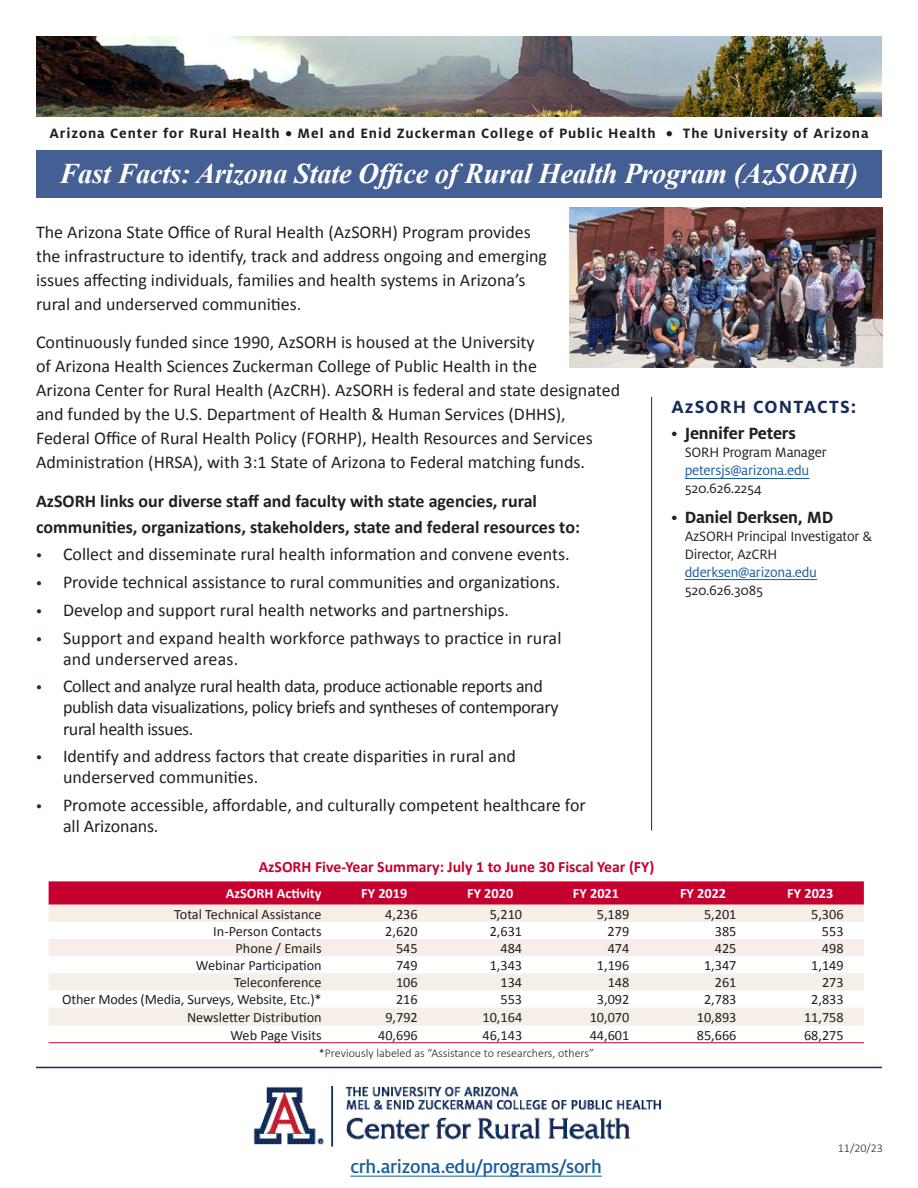
<style>
.page{position:relative;width:918px;height:1188px;background:#fff}
.page>*{position:absolute;margin:0;border:0;box-sizing:border-box;transform-origin:0 0}
.t1{font:italic 700 28.5px "Times New Roman";letter-spacing:-.01em;color:#fff}
.t2{font:500 20.25px "Milo OT";letter-spacing:-.015em;color:#175d9e}
.t3{font:700 19.5px "Milo OT";letter-spacing:.06em;color:#142c57}
.t4{font:18px/24px "Calibri";color:#231f20}
.t5{font:18px/21px "Calibri";letter-spacing:-.02em;color:#231f20}
.t6{font:700 18px/25.8px "Calibri";color:#231f20}
.t7{font:700 18px "Milo OT";letter-spacing:-.015em;color:#231f20}
.t8{font:700 15.75px "Calibri";color:#c5002e}
.t9{font:15px/18px "Milo OT";letter-spacing:-.015em;color:#231f20}
.t10{font:700 15px "Milo OT";letter-spacing:.06em;color:#231f20}
.t11{font:15px "Milo OT";letter-spacing:-.015em;color:#175d9e}
.t12{font:14.25px "Calibri";color:#231f20}
.t13{font:700 14.25px "Calibri";color:#fff}
.t14{font:300 12px "Calibri";color:#231f20}
.s1{font-family:"Milo OT";font-size:16.5px;color:#142c57}
.s2{font-weight:400}
.s3{color:#175d9e}
</style>
<div class="page">
<hr style="left:651px;top:397px;width:1px;height:434px;background:#142c57">
<div style="left:36px;top:150px;width:846px;height:47px;background:#435f94"></div>
<img style="left:36px;top:36px;width:846px;height:81px">
<hr style="left:685px;top:478px;width:124px;height:1px;background:#175d9e">
<hr style="left:685px;top:579px;width:132px;height:1px;background:#175d9e">
<hr style="left:36px;top:1067px;width:846px;height:1px;background:#142c57">
<img style="left:253px;top:1086px;width:408px;height:60px">
<svg style="left:49px;top:881px;width:815px;height:24px;background:#c60935"></svg>
<svg style="left:49px;top:905px;width:815px;height:121px;fill:#f6efe7"></svg>
<hr style="left:49px;top:1042px;width:282px;height:1px;background:#c5002e">
<hr style="left:331px;top:1042px;width:107px;height:1px;background:#c5002e">
<hr style="left:438px;top:1042px;width:104px;height:1px;background:#c5002e">
<hr style="left:542px;top:1042px;width:108px;height:1px;background:#c5002e">
<hr style="left:650px;top:1042px;width:107px;height:1px;background:#c5002e">
<hr style="left:757px;top:1042px;width:107px;height:1px;background:#c5002e">
<img style="left:569px;top:207px;width:314px;height:161px">
<hr style="left:350px;top:1176px;width:252px;height:1px;background:#175d9e">
<p class="t10" style="left:49px;top:125px;width:821px">Arizona Center for Rural Health • Mel and Enid Zuckerman College of Public Health • The University of Arizona</p>
<p class="t1" style="left:60px;top:154px;width:800px">Fast Facts: Arizona State Office of Rural Health Program (AzSORH)</p>
<p class="t4" style="left:36px;top:220px;width:513px">The Arizona State Office of Rural Health (AzSORH) Program provides the infrastructure to identify, track and address ongoing and emerging issues affecting individuals, families and health systems in Arizona’s rural and underserved communities.</p>
<p class="t4" style="left:36px;top:329px;width:586px">Continuously funded since 1990, AzSORH is housed at the University<br>of Arizona Health Sciences Zuckerman College of Public Health in the<br>Arizona Center for Rural Health (AzCRH). AzSORH is federal and state designated and funded by the U.S. Department of Health &amp; Human Services (DHHS), Federal Office of Rural Health Policy (FORHP), Health Resources and Services Administration (HRSA), with 3:1 State of Arizona to Federal matching funds.</p>
<p class="t6" style="left:36px;top:487px;width:545px">AzSORH links our diverse staff and faculty with state agencies, rural communities, organizations, stakeholders, state and federal resources to:</p>
<p class="t4" style="left:36px;top:542px;width:535px"><span class="s1">•</span> Collect and disseminate rural health information and convene events.</p>
<p class="t4" style="left:36px;top:570px;width:526px"><span class="s1">•</span> Provide technical assistance to rural communities and organizations.</p>
<p class="t4" style="left:36px;top:598px;width:474px"><span class="s1">•</span> Develop and support rural health networks and partnerships.</p>
<p class="t4" style="left:63px;top:627px;width:500px;line-height:21px;text-indent:-27px"><span class="s1">•</span> Support and expand health workforce pathways to practice in rural and underserved areas.</p>
<p class="t5" style="left:63px;top:676px;width:497px;text-indent:-27px"><span class="s1">•</span> Collect and analyze rural health data, produce actionable reports and publish data visualizations, policy briefs and syntheses of contemporary rural health issues.</p>
<p class="t4" style="left:63px;top:745px;width:454px;line-height:21px;text-indent:-27px"><span class="s1">•</span> Identify and address factors that create disparities in rural and underserved communities.</p>
<p class="t4" style="left:63px;top:794px;width:524px;line-height:21px;text-indent:-27px"><span class="s1">•</span> Promote accessible, affordable, and culturally competent healthcare for all Arizonans.</p>
<p class="t3" style="left:671px;top:396px;width:187px">AzSORH CONTACTS:</p>
<p class="t7" style="left:671px;top:424px;width:126px"><span class="s2">•</span> Jennifer Peters</p>
<p class="t9" style="left:685px;top:444px;width:144px">SORH Program Manager</p>
<p class="t11" style="left:685px;top:463px;width:126px">petersjs@arizona.edu</p>
<p class="t9" style="left:685px;top:480px;width:79px">520.626.2254</p>
<p class="t7" style="left:671px;top:507px;width:164px"><span class="s2">•</span> Daniel Derksen, MD</p>
<p class="t9" style="left:685px;top:527px;width:189px">AzSORH Principal Investigator &amp;<br>Director, AzCRH <span class="s3">dderksen@arizona.edu<br></span>520.626.3085</p>
<p class="t8" style="left:259px;top:856px;width:397px">AzSORH Five-Year Summary: July 1 to June 30 Fiscal Year (FY)</p>
<p class="t13" style="left:226px;top:883px;width:97px">AzSORH Activity</p>
<p class="t13" style="left:361px;top:883px;width:48px">FY 2019</p>
<p class="t13" style="left:467px;top:883px;width:48px">FY 2020</p>
<p class="t13" style="left:573px;top:883px;width:48px">FY 2021</p>
<p class="t13" style="left:680px;top:883px;width:48px">FY 2022</p>
<p class="t13" style="left:787px;top:883px;width:48px">FY 2023</p>
<p class="t12" style="left:174px;top:904px;width:149px">Total Technical Assistance</p>
<p class="t12" style="left:385px;top:904px;width:34px">4,236</p>
<p class="t12" style="left:490px;top:904px;width:34px">5,210</p>
<p class="t12" style="left:597px;top:904px;width:34px">5,189</p>
<p class="t12" style="left:704px;top:904px;width:34px">5,201</p>
<p class="t12" style="left:811px;top:904px;width:34px">5,306</p>
<p class="t12" style="left:213px;top:921px;width:110px">In-Person Contacts</p>
<p class="t12" style="left:385px;top:921px;width:34px">2,620</p>
<p class="t12" style="left:490px;top:921px;width:34px">2,631</p>
<p class="t12" style="left:608px;top:921px;width:23px">279</p>
<p class="t12" style="left:715px;top:921px;width:23px">385</p>
<p class="t12" style="left:822px;top:921px;width:23px">553</p>
<p class="t12" style="left:235px;top:938px;width:88px">Phone / Emails</p>
<p class="t12" style="left:396px;top:938px;width:23px">545</p>
<p class="t12" style="left:501px;top:938px;width:23px">484</p>
<p class="t12" style="left:608px;top:938px;width:23px">474</p>
<p class="t12" style="left:715px;top:938px;width:23px">425</p>
<p class="t12" style="left:822px;top:938px;width:23px">498</p>
<p class="t12" style="left:196px;top:956px;width:127px">Webinar Participation</p>
<p class="t12" style="left:396px;top:956px;width:23px">749</p>
<p class="t12" style="left:490px;top:956px;width:34px">1,343</p>
<p class="t12" style="left:597px;top:956px;width:34px">1,196</p>
<p class="t12" style="left:704px;top:956px;width:34px">1,347</p>
<p class="t12" style="left:811px;top:956px;width:34px">1,149</p>
<p class="t12" style="left:234px;top:973px;width:89px">Teleconference</p>
<p class="t12" style="left:396px;top:973px;width:23px">106</p>
<p class="t12" style="left:501px;top:973px;width:23px">134</p>
<p class="t12" style="left:608px;top:973px;width:23px">148</p>
<p class="t12" style="left:715px;top:973px;width:23px">261</p>
<p class="t12" style="left:822px;top:973px;width:23px">273</p>
<p class="t12" style="left:62px;top:990px;width:261px">Other Modes (Media, Surveys, Website, Etc.)*</p>
<p class="t12" style="left:396px;top:990px;width:23px">216</p>
<p class="t12" style="left:501px;top:990px;width:23px">553</p>
<p class="t12" style="left:597px;top:990px;width:34px">3,092</p>
<p class="t12" style="left:704px;top:990px;width:34px">2,783</p>
<p class="t12" style="left:811px;top:990px;width:34px">2,833</p>
<p class="t12" style="left:187px;top:1007px;width:136px">Newsletter Distribution</p>
<p class="t12" style="left:385px;top:1007px;width:34px">9,792</p>
<p class="t12" style="left:483px;top:1007px;width:41px">10,164</p>
<p class="t12" style="left:590px;top:1007px;width:41px">10,070</p>
<p class="t12" style="left:697px;top:1007px;width:41px">10,893</p>
<p class="t12" style="left:804px;top:1007px;width:41px">11,758</p>
<p class="t12" style="left:230px;top:1025px;width:93px">Web Page Visits</p>
<p class="t12" style="left:378px;top:1025px;width:41px">40,696</p>
<p class="t12" style="left:483px;top:1025px;width:41px">46,143</p>
<p class="t12" style="left:590px;top:1025px;width:41px">44,601</p>
<p class="t12" style="left:697px;top:1025px;width:41px">85,666</p>
<p class="t12" style="left:804px;top:1025px;width:41px">68,275</p>
<p class="t14" style="left:319px;top:1045px;width:277px">*Previously labeled as “Assistance to researchers, others”</p>
<p class="t2" style="left:350px;top:1156px;width:253px">crh.arizona.edu/programs/sorh</p>
<p class="t14" style="left:838px;top:1140px;width:47px">11/20/23</p>
</div>
